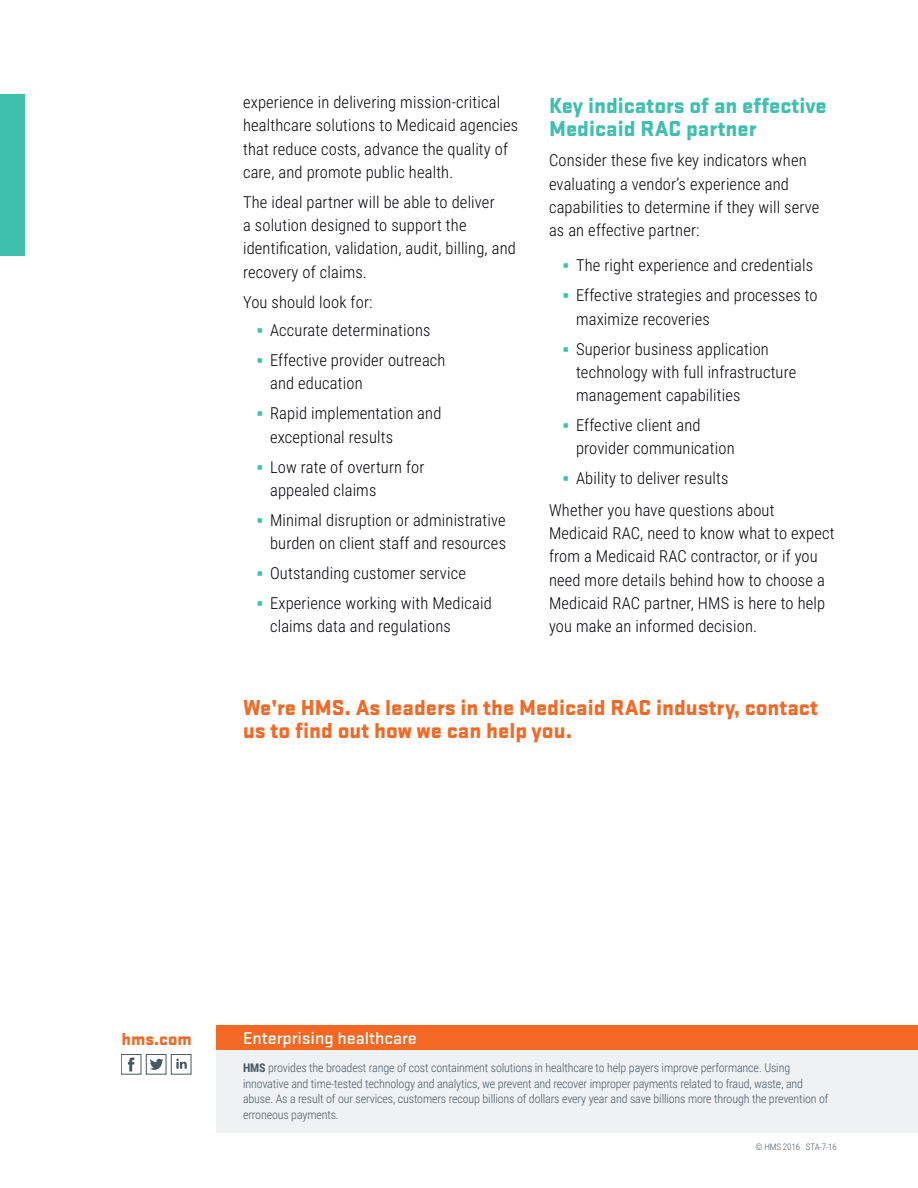
<style>
.page{position:relative;width:918px;height:1188px;background:#fff}
.page>*{position:absolute;margin:0;border:0;box-sizing:border-box;transform-origin:0 0}
.t1{font:900 22.5px/23.2px "Stratum 2";color:#f36824}
.t2{font:900 22.5px/23.2px "Stratum 2";color:#3fbfae}
.t3{font:500 18px "Stratum 2";color:#fff}
.t4{font:900 18px "Stratum 2";color:#f36824}
.t5{font:300 16.5px/23.2px "Roboto Condensed";letter-spacing:.01em;color:#010209}
.t6{font:300 12px/15.6px "Roboto Condensed";letter-spacing:-.01em;color:#475865}
.t7{font:300 9px "Roboto Condensed";letter-spacing:-.01em;color:#475865}
.s1{color:#3fbfae}
.s2{font-weight:700}
</style>
<div class="page">
<div style="left:216px;top:1050px;width:702px;height:82px;background:#eff1f2"></div>
<div style="left:0;top:94px;width:25px;height:162px;background:#3fbfae"></div>
<svg style="left:121px;top:1054px;width:70px;height:20px"></svg>
<div style="left:216px;top:1025px;width:702px;height:25px;background:#f36824"></div>
<p class="t5" style="left:243px;top:90px;width:277px">experience in delivering mission-critical healthcare solutions to Medicaid agencies that reduce costs, advance the quality of care, and promote public health.</p>
<p class="t5" style="left:243px;top:190px;width:274px">The ideal partner will be able to deliver<br>a solution designed to support the identification, validation, audit, billing, and recovery of claims.</p>
<p class="t5" style="left:243px;top:289px;width:131px">You should look for:</p>
<p class="t5" style="left:257px;top:318px;width:175px"><span class="s1">▪</span> Accurate determinations</p>
<p class="t5" style="left:270px;top:348px;width:177px;text-indent:-14px"><span class="s1">▪</span> Effective provider outreach and education</p>
<p class="t5" style="left:270px;top:401px;width:173px;text-indent:-14px"><span class="s1">▪</span> Rapid implementation and exceptional results</p>
<p class="t5" style="left:270px;top:454px;width:156px;text-indent:-14px"><span class="s1">▪</span> Low rate of overturn for appealed claims</p>
<p class="t5" style="left:257px;top:508px;width:251px;text-align:right"><span class="s1">▪</span> Minimal disruption or administrative burden on client staff and resources</p>
<p class="t5" style="left:257px;top:561px;width:211px"><span class="s1">▪</span> Outstanding customer service</p>
<p class="t5" style="left:270px;top:591px;width:223px;text-indent:-14px"><span class="s1">▪</span> Experience working with Medicaid claims data and regulations</p>
<h1 class="t2" style="left:549px;top:92px;width:279px">Key indicators of an effective<br>Medicaid RAC partner</h1>
<p class="t5" style="left:549px;top:148px;width:272px">Consider these five key indicators when evaluating a vendor’s experience and capabilities to determine if they will serve as an effective partner:</p>
<p class="t5" style="left:563px;top:253px;width:252px"><span class="s1">▪</span> The right experience and credentials</p>
<p class="t5" style="left:576px;top:283px;width:243px;text-indent:-14px"><span class="s1">▪</span> Effective strategies and processes to maximize recoveries</p>
<p class="t5" style="left:576px;top:336px;width:222px;text-indent:-14px"><span class="s1">▪</span> Superior business application technology with full infrastructure management capabilities</p>
<p class="t5" style="left:576px;top:413px;width:160px;text-indent:-14px"><span class="s1">▪</span> Effective client and provider communication</p>
<p class="t5" style="left:549px;top:462px;width:227px;line-height:31.5px;text-indent:13px"><span class="s1">▪</span> Ability to deliver results<br>Whether you have questions about</p>
<p class="t5" style="left:549px;top:521px;width:287px">Medicaid RAC, need to know what to expect from a Medicaid RAC contractor, or if you need more details behind how to choose a Medicaid RAC partner, HMS is here to help you make an informed decision.</p>
<h1 class="t1" style="left:243px;top:694px;width:576px">We’re HMS. As leaders in the Medicaid RAC industry, contact us to find out how we can help you.</h1>
<p class="t4" style="left:122px;top:1026px;width:72px">hms.com</p>
<p class="t3" style="left:243px;top:1026px;width:175px">Enterprising healthcare</p>
<p class="t6" style="left:243px;top:1060px;width:587px"><span class="s2">HMS</span> provides the broadest range of cost containment solutions in healthcare to help payers improve performance. Using innovative and time-tested technology and analytics, we prevent and recover improper payments related to fraud, waste, and abuse. As a result of our services, customers recoup billions of dollars every year and save billions more through the prevention of erroneous payments.</p>
<p class="t7" style="left:755px;top:1140px;width:83px">© HMS 2016 STA-7-16</p>
</div>
